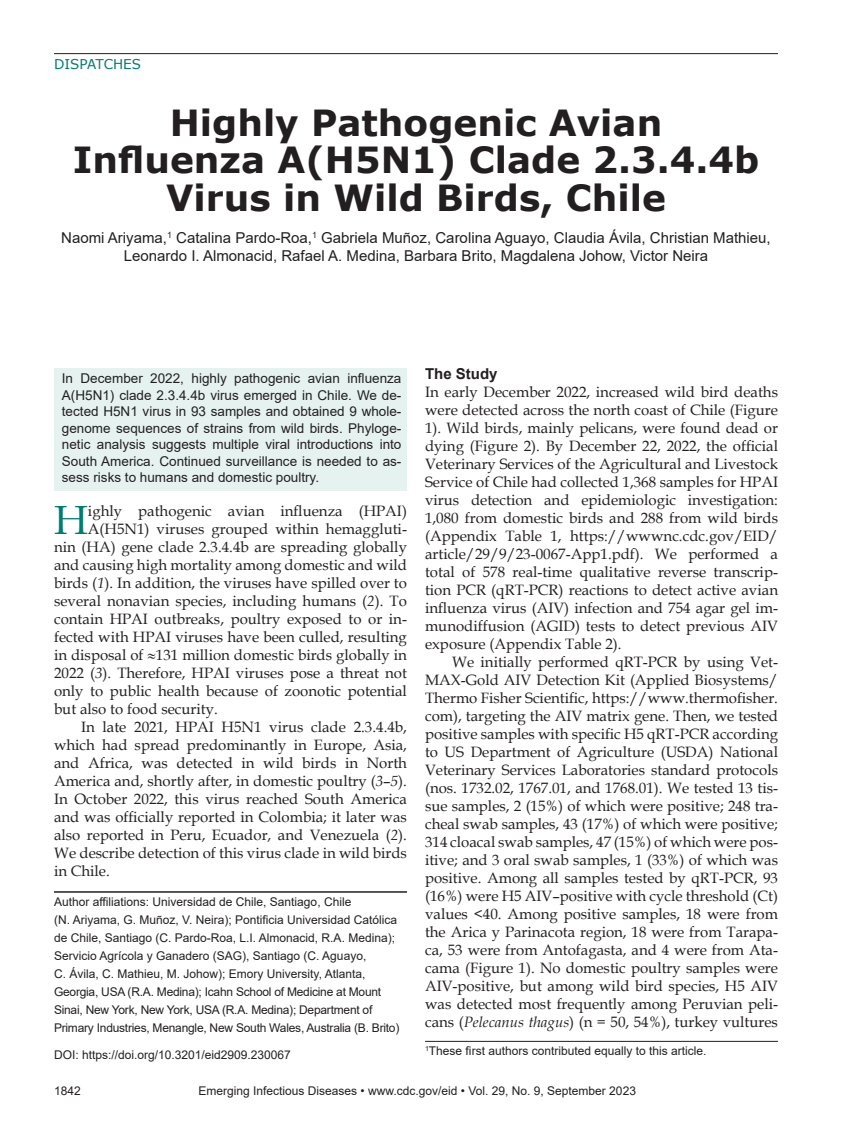
<style>
.page{position:relative;width:851px;height:1134px;background:#fff}
.page>*{position:absolute;margin:0;border:0;box-sizing:border-box;transform-origin:0 0}
.t1{font:40.8px "Book Antiqua";color:#007d70}
.t2{font:700 36px/37.5px "Verdana";color:#231f20;text-align:center}
.t3{font:15px/18px "Book Antiqua";color:#231f20;text-align:justify}
.t4{font:15px/18px "Arial";color:#231f20;text-align:center}
.t5{font:700 15px "Arial";color:#231f20}
.t6{font:13.5px/16.5px "Arial";color:#231f20;text-align:justify}
.t7{font:13.5px "Verdana";color:#007d70}
.t8{font:12px/18px "Arial";color:#231f20}
.s1{font-style:italic}
</style>
<div class="page">
<hr style="left:54px;top:53px;width:724px;height:1px;background:#231f20">
<hr style="left:54px;top:891px;width:353px;height:2px;background:#231f20">
<div style="left:54px;top:369px;width:353px;height:122px;background:#e6f2f0"></div>
<hr style="left:425px;top:1041px;width:353px;height:1px;background:#231f20">
<p class="t7" style="left:54px;top:55px;width:88px">DISPATCHES</p>
<h2 class="t2" style="left:73px;top:103px;width:688px">Highly Pathogenic Avian<br>Influenza A(H5N1) Clade 2.3.4.4b<br>Virus in Wild Birds, Chile</h2>
<p class="t4" style="left:61px;top:229px;width:711px">Naomi Ariyama,<sup>1</sup> Catalina Pardo-Roa,<sup>1</sup> Gabriela Muñoz, Carolina Aguayo, Claudia Ávila, Christian Mathieu,<br>Leonardo I. Almonacid, Rafael A. Medina, Barbara Brito, Magdalena Johow, Victor Neira</p>
<p class="t5" style="left:425px;top:364px;width:74px">The Study</p>
<p class="t3" style="left:425px;top:383px;width:354px">In early December 2022, increased wild bird deaths were detected across the north coast of Chile (Figure 1). Wild birds, mainly pelicans, were found dead or dying (Figure 2). By December 22, 2022, the official Veterinary Services of the Agricultural and Livestock Service of Chile had collected 1,368 samples for HPAI virus detection and epidemiologic investigation:<br>1,080 from domestic birds and 288 from wild birds (Appendix Table 1, https://wwwnc.cdc.gov/EID/ article/29/9/23-0067-App1.pdf). We performed a total of 578 real-time qualitative reverse transcrip&shy;tion PCR (qRT-PCR) reactions to detect active avian influenza virus (AIV) infection and 754 agar gel im&shy;munodiffusion (AGID) tests to detect previous AIV exposure (Appendix Table 2).</p>
<p class="t3" style="left:425px;top:653px;width:354px;text-indent:27px">We initially performed qRT-PCR by using Vet-MAX-Gold AIV Detection Kit (Applied Biosystems/ Thermo Fisher Scientific, https://www.thermofisher. com), targeting the AIV matrix gene. Then, we tested positive samples with specific H5 qRT-PCR according to US Department of Agriculture (USDA) National Veterinary Services Laboratories standard protocols (nos. 1732.02, 1767.01, and 1768.01). We tested 13 tis&shy;sue samples, 2 (15%) of which were positive; 248 tra&shy;cheal swab samples, 43 (17%) of which were positive; 314 cloacal swab samples, 47 (15%) of which were pos&shy;itive; and 3 oral swab samples, 1 (33%) of which was positive. Among all samples tested by qRT-PCR, 93 (16%) were H5 AIV–positive with cycle threshold (Ct) values &lt;40. Among positive samples, 18 were from the Arica y Parinacota region, 18 were from Tarapa&shy;ca, 53 were from Antofagasta, and 4 were from Ata&shy;cama (Figure 1). No domestic poultry samples were AIV-positive, but among wild bird species, H5 AIV was detected most frequently among Peruvian peli&shy;cans (<span class="s1">Pelecanus thagus</span>) (n = 50, 54%), turkey vultures</p>
<p class="t6" style="left:62px;top:370px;width:341px">In December 2022, highly pathogenic avian influenza A(H5N1) clade 2.3.4.4b virus emerged in Chile. We de&shy;tected H5N1 virus in 93 samples and obtained 9 whole&shy;genome sequences of strains from wild birds. Phyloge&shy;netic analysis suggests multiple viral introductions into South America. Continued surveillance is needed to as&shy;sess risks to humans and domestic poultry.</p>
<h1 class="t1" style="left:54px;top:491px;width:35px">H</h1>
<p class="t3" style="left:88px;top:501px;width:320px">ighly pathogenic avian influenza (HPAI)</p>
<p class="t3" style="left:88px;top:519px;width:320px">A(H5N1) viruses grouped within hemaggluti-</p>
<p class="t3" style="left:54px;top:537px;width:354px">nin (HA) gene clade 2.3.4.4b are spreading globally</p>
<p class="t3" style="left:54px;top:555px;width:354px">and causing high mortality among domestic and wild</p>
<p class="t3" style="left:54px;top:573px;width:354px">birds (<span class="s1">1</span>). In addition, the viruses have spilled over to</p>
<p class="t3" style="left:54px;top:591px;width:354px">several nonavian species, including humans (<span class="s1">2</span>). To</p>
<p class="t3" style="left:54px;top:609px;width:354px">contain HPAI outbreaks, poultry exposed to or in-</p>
<p class="t3" style="left:54px;top:627px;width:354px">fected with HPAI viruses have been culled, resulting</p>
<p class="t3" style="left:54px;top:645px;width:354px">in disposal of ≈131 million domestic birds globally in</p>
<p class="t3" style="left:54px;top:663px;width:354px">2022 (<span class="s1">3</span>). Therefore, HPAI viruses pose a threat not</p>
<p class="t3" style="left:54px;top:681px;width:354px">only to public health because of zoonotic potential</p>
<p class="t3" style="left:54px;top:699px;width:165px">but also to food security.</p>
<p class="t3" style="left:81px;top:717px;width:327px">In late 2021, HPAI H5N1 virus clade 2.3.4.4b,</p>
<p class="t3" style="left:54px;top:735px;width:354px">which had spread predominantly in Europe, Asia,</p>
<p class="t3" style="left:54px;top:753px;width:354px">and Africa, was detected in wild birds in North</p>
<p class="t3" style="left:54px;top:771px;width:354px">America and, shortly after, in domestic poultry (<span class="s1">3</span>–<span class="s1">5</span>).</p>
<p class="t3" style="left:54px;top:789px;width:354px">In October 2022, this virus reached South America</p>
<p class="t3" style="left:54px;top:807px;width:354px">and was officially reported in Colombia; it later was</p>
<p class="t3" style="left:54px;top:825px;width:354px">also reported in Peru, Ecuador, and Venezuela (<span class="s1">2</span>).</p>
<p class="t3" style="left:54px;top:843px;width:354px">We describe detection of this virus clade in wild birds</p>
<p class="t3" style="left:54px;top:861px;width:57px">in Chile.</p>
<p class="t8" style="left:54px;top:893px;width:347px">Author affiliations: Universidad de Chile, Santiago, Chile<br>(N. Ariyama, G. Muñoz, V. Neira); Pontificia Universidad Católica de Chile, Santiago (C. Pardo-Roa, L.I. Almonacid, R.A. Medina); Servicio Agrícola y Ganadero (SAG), Santiago (C. Aguayo,<br>C. Ávila, C. Mathieu, M. Johow); Emory University, Atlanta, Georgia, USA (R.A. Medina); Icahn School of Medicine at Mount Sinai, New York, New York, USA (R.A. Medina); Department of Primary Industries, Menangle, New South Wales, Australia (B. Brito)</p>
<p class="t8" style="left:54px;top:1046px;width:238px">DOI: https://doi.org/10.3201/eid2909.230067</p>
<p class="t8" style="left:425px;top:1042px;width:283px"><sup>1</sup>These first authors contributed equally to this article.</p>
<p class="t8" style="left:54px;top:1082px;width:28px">1842</p>
<p class="t8" style="left:198px;top:1082px;width:439px">Emerging Infectious Diseases • www.cdc.gov/eid • Vol. 29, No. 9, September 2023</p>
</div>
